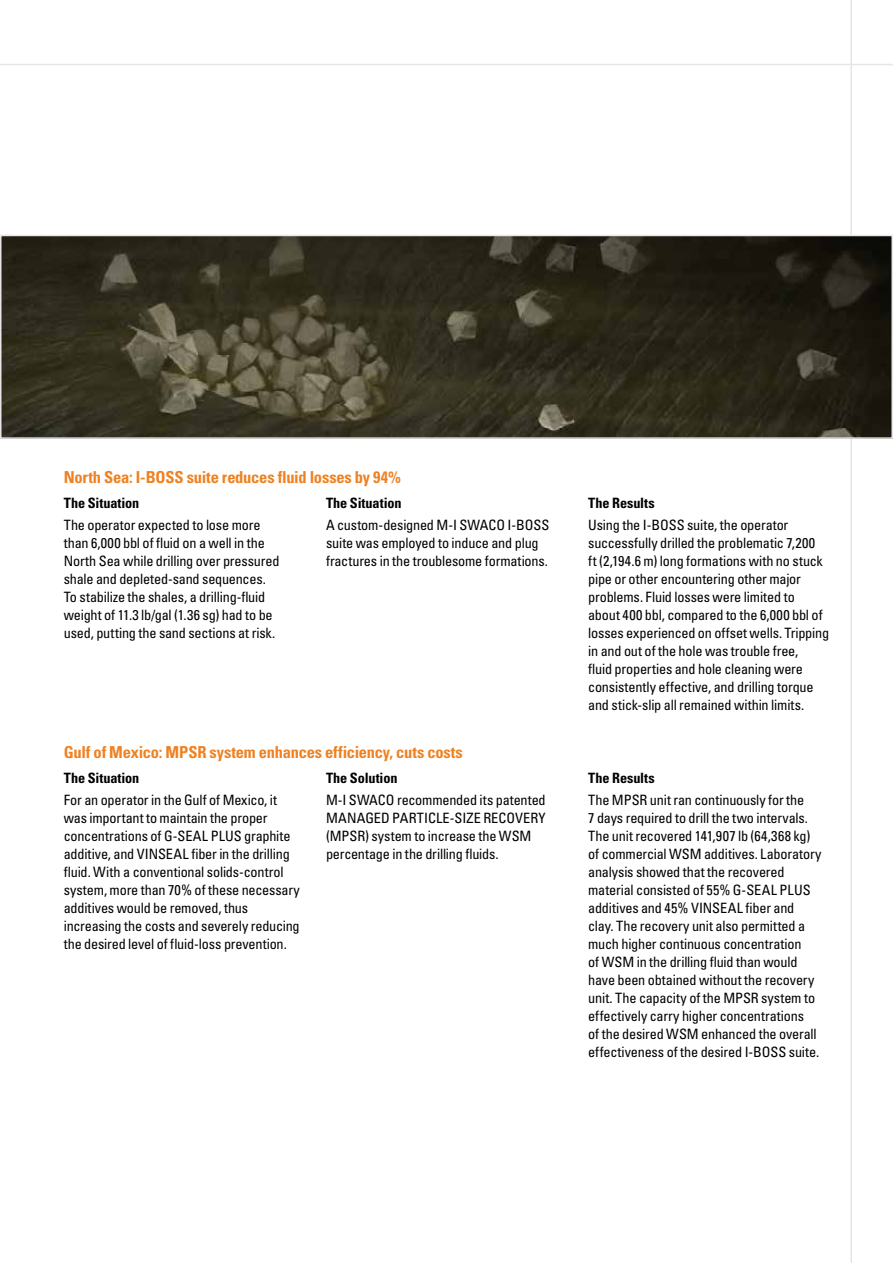
<style>
.page{position:relative;width:893px;height:1263px;background:#fff}
.page>*{position:absolute;margin:0;border:0;box-sizing:border-box;transform-origin:0 0}
.t1{font:700 condensed 16.5px "Univers LT Std";letter-spacing:-.015em;color:#ee8222}
.t2{font:condensed 14.25px/18px "Univers LT Std";letter-spacing:-.015em;color:#000}
.t3{font:700 condensed 14.25px "Univers LT Std";letter-spacing:-.005em;color:#000}
</style>
<div class="page">
<hr style="left:850px;top:0;width:2px;height:1263px;background:#e6e6e6">
<hr style="left:0;top:64px;width:893px;height:1px;background:#e6e6e6">
<img style="left:3px;top:238px;width:887px;height:198px">
<div style="left:0;top:235px;width:893px;height:204px;border:2px solid #e6e6e6"></div>
<p class="t1" style="left:64px;top:467px;width:339px">North Sea: I-BOSS suite reduces fluid losses by 94%</p>
<p class="t3" style="left:64px;top:494px;width:77px">The Situation</p>
<p class="t2" style="left:64px;top:516px;width:217px">The operator expected to lose more than 6,000 bbl of fluid on a well in the North Sea while drilling over pressured shale and depleted-sand sequences.<br>To stabilize the shales, a drilling-fluid weight of 11.3 lb/gal (1.36 sg) had to be used, putting the sand sections at risk.</p>
<p class="t3" style="left:326px;top:494px;width:77px">The Situation</p>
<p class="t2" style="left:326px;top:516px;width:225px">A custom-designed M-I SWACO I-BOSS suite was employed to induce and plug fractures in the troublesome formations.</p>
<p class="t1" style="left:64px;top:741px;width:401px">Gulf of Mexico: MPSR system enhances efficiency, cuts costs</p>
<p class="t3" style="left:64px;top:769px;width:77px">The Situation</p>
<p class="t2" style="left:64px;top:791px;width:238px">For an operator in the Gulf of Mexico, it was important to maintain the proper concentrations of G-SEAL PLUS graphite additive, and VINSEAL fiber in the drilling fluid. With a conventional solids-control system, more than 70% of these necessary additives would be removed, thus increasing the costs and severely reducing the desired level of fluid-loss prevention.</p>
<p class="t3" style="left:326px;top:769px;width:73px">The Solution</p>
<p class="t2" style="left:326px;top:791px;width:221px">M-I SWACO recommended its patented MANAGED PARTICLE-SIZE RECOVERY (MPSR) system to increase the WSM percentage in the drilling fluids.</p>
<p class="t3" style="left:588px;top:494px;width:68px">The Results</p>
<p class="t2" style="left:588px;top:516px;width:242px">Using the I-BOSS suite, the operator successfully drilled the problematic 7,200<br>ft (2,194.6 m) long formations with no stuck pipe or other encountering other major problems. Fluid losses were limited to about 400 bbl, compared to the 6,000 bbl of losses experienced on offset wells. Tripping in and out of the hole was trouble free,<br>fluid properties and hole cleaning were consistently effective, and drilling torque and stick-slip all remained within limits.</p>
<p class="t3" style="left:588px;top:769px;width:68px">The Results</p>
<p class="t2" style="left:588px;top:791px;width:235px">The MPSR unit ran continuously for the<br>7 days required to drill the two intervals.<br>The unit recovered 141,907 lb (64,368 kg) of commercial WSM additives. Laboratory analysis showed that the recovered material consisted of 55% G-SEAL PLUS additives and 45% VINSEAL fiber and clay. The recovery unit also permitted a much higher continuous concentration<br>of WSM in the drilling fluid than would have been obtained without the recovery unit. The capacity of the MPSR system to effectively carry higher concentrations<br>of the desired WSM enhanced the overall effectiveness of the desired I-BOSS suite.</p>
</div>
